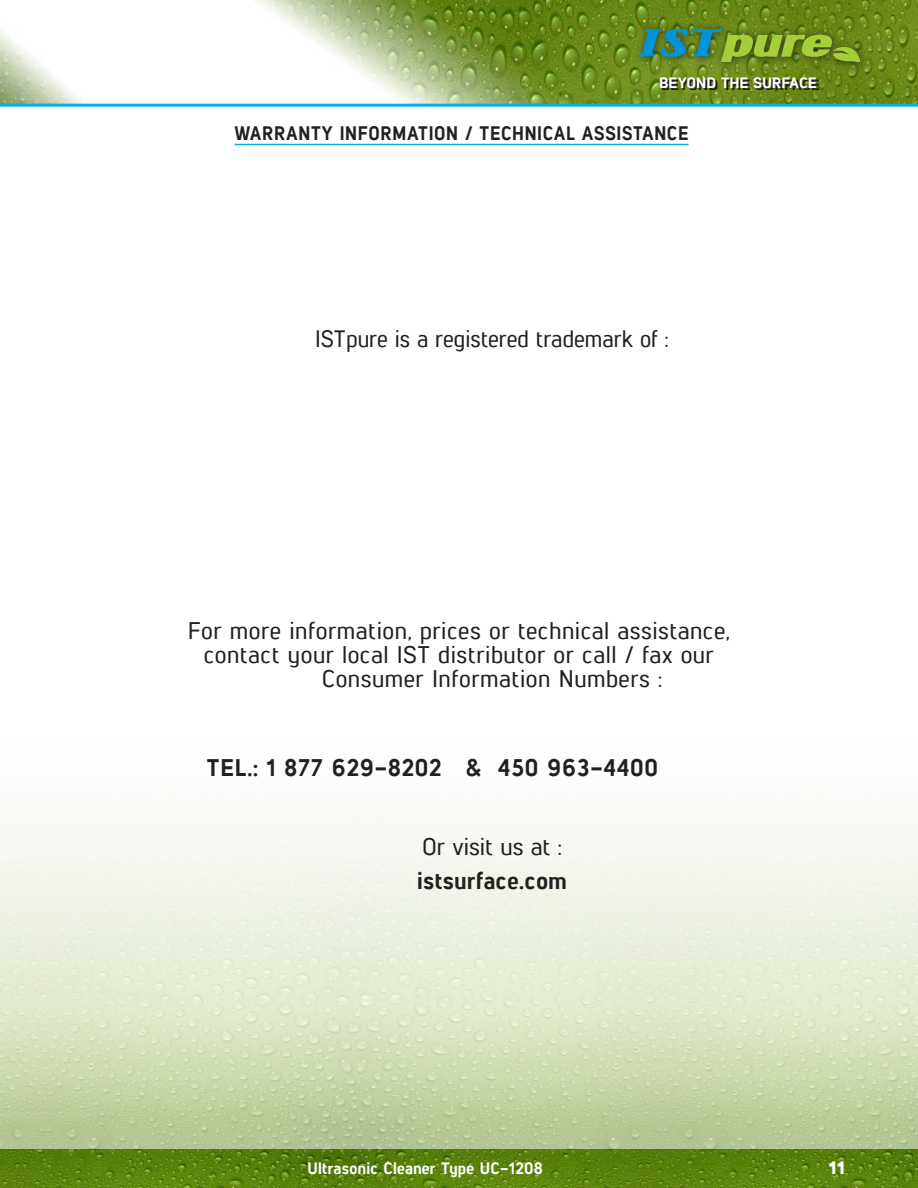
<style>
.page{position:relative;width:918px;height:1188px;background:#fff}
.page>*{position:absolute;margin:0;border:0;box-sizing:border-box;transform-origin:0 0}
.t1{font:24px "Lintel Regular 5";letter-spacing:.02em;color:#231f20}
.t2{font:24px "Lintel Regular 6";letter-spacing:.03em;color:#231f20}
.t3{font:24px "Lintel Regular 5";color:#231f20}
.t4{font:23.7px "Lintel Regular 5";color:#231f20;scale:.96 1}
.Paragraph_Style_TOC{font:19.5px "Lintel Regular 6";letter-spacing:.035em;color:#231f20;scale:.95 1}
.t5{font:18px "Lintel Regular 3";color:#fff}
.t6{font:16.5px "Lintel Regular 6";letter-spacing:.02em;color:#fff}
.t7{font:15px "Lintel Regular 6";color:#fff;scale:1.05 1}
</style>
<div class="page">
<img style="left:0;top:833px;width:918px;height:355px">
<img style="left:0;top:0;width:918px;height:104px">
<div style="left:633px;top:21px;width:236px;height:50px;background:#231f20;opacity:.75"></div>
<svg style="left:638px;top:28px;width:223px;height:34px"></svg>
<svg style="left:662px;top:79px;width:157px;height:11px"></svg>
<hr style="left:0;top:104px;width:918px;height:3px;background:#00aeef">
<hr style="left:235px;top:144px;width:454px;height:1px;background:#00aeef">
<p class="t7" style="left:659px;top:72px;width:152px">BEYOND THE SURFACE</p>
<p class="Paragraph_Style_TOC" style="left:235px;top:119px;width:479px">WARRANTY INFORMATION / TECHNICAL ASSISTANCE</p>
<p class="t4" style="left:315px;top:322px;width:370px">ISTpure is a registered trademark of :</p>
<p class="t1" style="left:188px;top:614px;width:544px">For more information, prices or technical assistance,</p>
<p class="t1" style="left:204px;top:638px;width:512px">contact your local IST distributor or call / fax our</p>
<p class="t1" style="left:322px;top:662px;width:342px">Consumer Information Numbers :</p>
<p class="t2" style="left:207px;top:750px;width:453px">TEL.: 1 877 629-8202 &amp; 450 963-4400</p>
<p class="t3" style="left:422px;top:830px;width:141px">Or visit us at :</p>
<p class="t2" style="left:417px;top:863px;width:151px">istsurface.com</p>
<p class="t6" style="left:307px;top:1156px;width:237px">Ultrasonic Cleaner Type UC-1208</p>
<p class="t5" style="left:829px;top:1154px;width:17px">11</p>
</div>
